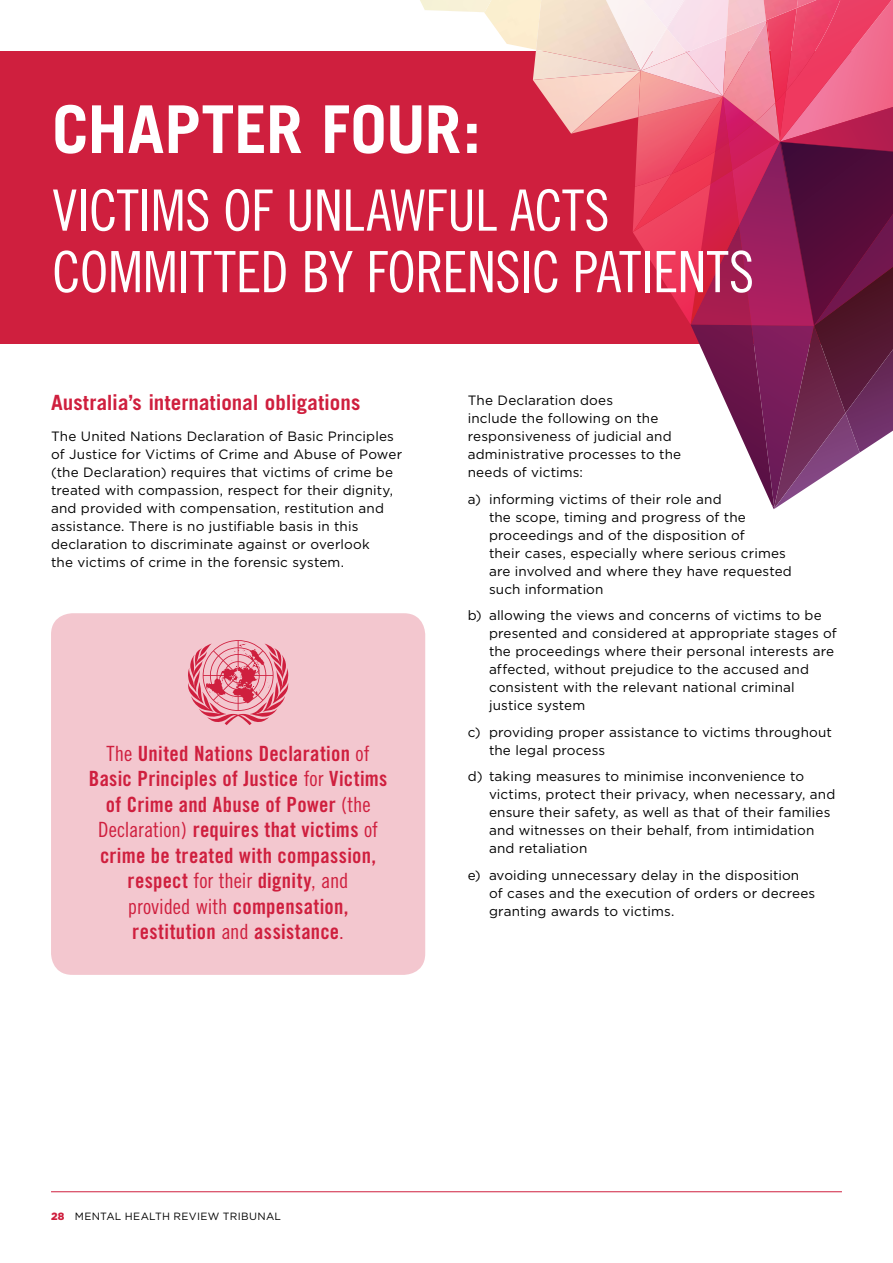
<style>
.page{position:relative;width:893px;height:1263px;background:#fff}
.page>*{position:absolute;margin:0;border:0;box-sizing:border-box;transform-origin:0 0}
.t1{font:700 66px "Trade Gothic";letter-spacing:-.005em;color:#fff}
.t2{font:57px/61.5px "Trade Gothic Cond Eighteen";letter-spacing:-.01em;color:#fff}
.t3{font:21px/25.5px "Trade Gothic Bold Cond Twenty";letter-spacing:.015em;color:#cf1f3e;text-align:center}
.t4{font:700 21px "Trade Gothic";letter-spacing:.005em;color:#cf1f3e}
.t5{font:13.5px/18px "Gotham";letter-spacing:.01em;color:#000}
.t6{font:10.5px "Gotham";letter-spacing:.025em;color:#000}
.s1{font-family:"Trade Gothic Cond Eighteen"}
.s2{font-weight:900;color:#cf1f3e}
</style>
<div class="page">
<hr style="left:51px;top:1191px;width:791px;height:1px;background:#cf1f3e">
<div style="left:0;top:51px;width:893px;height:292px;background:#cf1f3e"></div>
<svg style="left:53px;top:0;width:840px;height:509px"></svg>
<img style="left:641px;top:28px;width:26px;height:43px">
<img style="left:666px;top:0;width:18px;height:28px">
<img style="left:420px;top:0;width:71px;height:12px">
<img style="left:723px;top:96px;width:6px;height:56px">
<img style="left:671px;top:96px;width:52px;height:78px">
<div style="left:51px;top:613px;width:374px;height:362px;background:#f3c7cf;border-radius:21px"></div>
<svg style="left:188px;top:640px;width:101px;height:85px"></svg>
<h1 class="t1" style="left:52px;top:89px;width:430px">CHAPTER FOUR:</h1>
<h2 class="t2" style="left:52px;top:179px;width:704px">VICTIMS OF UNLAWFUL ACTS<br>COMMITTED BY FORENSIC PATIENTS</h2>
<h3 class="t4" style="left:51px;top:390px;width:311px">Australia’s international obligations</h3>
<p class="t5" style="left:51px;top:427px;width:353px">The United Nations Declaration of Basic Principles of Justice for Victims of Crime and Abuse of Power (the Declaration) requires that victims of crime be treated with compassion, respect for their dignity, and provided with compensation, restitution and assistance. There is no justifiable basis in this declaration to discriminate against or overlook<br>the victims of crime in the forensic system.</p>
<p class="t3" style="left:89px;top:740px;width:300px"><span class="s1">The</span> United Nations Declaration <span class="s1">of </span>Basic Principles of Justice <span class="s1">for</span> Victims of Crime and Abuse of Power <span class="s1">(the Declaration)</span> requires that victims <span class="s1">of </span>crime be treated with compassion, respect <span class="s1">for their</span> dignity<span class="s1">, and<br>provided with</span> compensation, restitution <span class="s1">and</span> assistance<span class="s1">.</span></p>
<p class="t5" style="left:468px;top:391px;width:215px">The Declaration does<br>include the following on the responsiveness of judicial and administrative processes to the needs of victims:</p>
<p class="t5" style="left:489px;top:490px;width:304px;text-indent:-21px">a) informing victims of their role and<br>the scope, timing and progress of the proceedings and of the disposition of<br>their cases, especially where serious crimes are involved and where they have requested such information</p>
<p class="t5" style="left:489px;top:606px;width:349px;text-indent:-21px">b) allowing the views and concerns of victims to be presented and considered at appropriate stages of the proceedings where their personal interests are affected, without prejudice to the accused and consistent with the relevant national criminal justice system</p>
<p class="t5" style="left:489px;top:723px;width:344px;text-indent:-21px">c) providing proper assistance to victims throughout the legal process</p>
<p class="t5" style="left:489px;top:767px;width:348px;text-indent:-21px">d) taking measures to minimise inconvenience to victims, protect their privacy, when necessary, and ensure their safety, as well as that of their families and witnesses on their behalf, from intimidation and retaliation</p>
<p class="t5" style="left:489px;top:866px;width:328px;text-indent:-21px">e) avoiding unnecessary delay in the disposition of cases and the execution of orders or decrees granting awards to victims.</p>
<p class="t6" style="left:51px;top:1211px;width:232px"><span class="s2">28</span> MENTAL HEALTH REVIEW TRIBUNAL</p>
</div>
